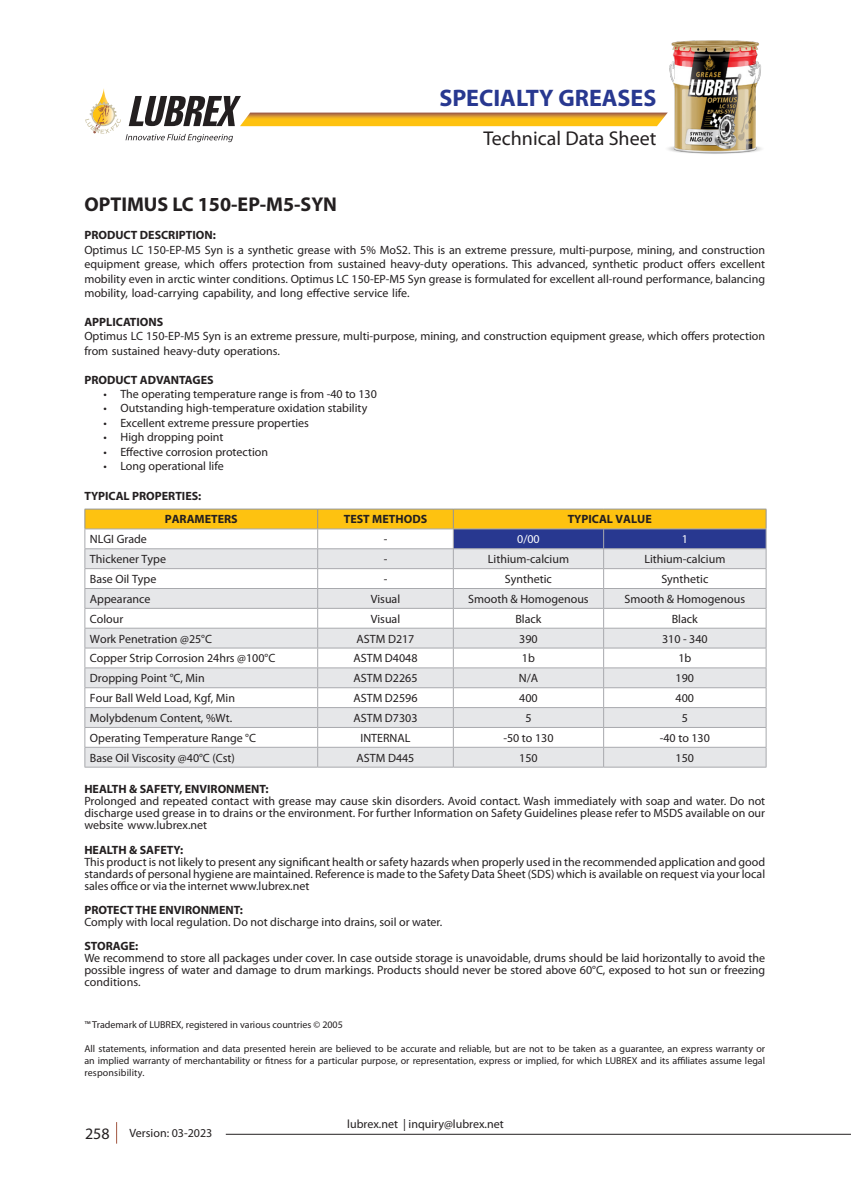
<style>
.page{position:relative;width:851px;height:1191px;background:#fff}
.page>*{position:absolute;margin:0;border:0;box-sizing:border-box;transform-origin:0 0}
.t1{font:700 24px "Myriad Pro";color:#283890}
.t2{font:700 20px "Myriad Pro";color:#231f20}
.t3{font:20px "Myriad Pro";color:#231f20}
.t4{font:16px "Myriad Pro";color:#231f20}
.t5{font:12px/12px "Myriad Pro";color:#231f20;text-align:justify}
.t6{font:700 12px "Myriad Pro";color:#231f20}
.t7{font:12px "Myriad Pro";color:#fff}
.t8{font:10px/12px "Myriad Pro";color:#231f20;text-align:justify}
</style>
<div class="page">
<svg style="left:116px;top:1122px;width:1px;height:21px"></svg>
<hr style="left:226px;top:1134px;width:624px;height:1px;background:#231f20">
<svg style="left:85px;top:88px;width:575px;height:54px"></svg>
<img style="left:660px;top:40px;width:102px;height:114px">
<hr style="left:84px;top:767px;width:233px;height:1px;background:#a8a9ad">
<hr style="left:317px;top:767px;width:136px;height:1px;background:#a8a9ad">
<hr style="left:453px;top:767px;width:150px;height:1px;background:#a8a9ad">
<hr style="left:603px;top:767px;width:163px;height:1px;background:#a8a9ad">
<svg style="left:84px;top:509px;width:682px;height:258px"></svg>
<hr style="left:84px;top:528px;width:233px;height:1px;background:#a8a9ad">
<hr style="left:317px;top:528px;width:136px;height:1px;background:#a8a9ad">
<hr style="left:453px;top:528px;width:150px;height:1px;background:#a8a9ad">
<hr style="left:603px;top:528px;width:163px;height:1px;background:#a8a9ad">
<h1 class="t1" style="left:439px;top:83px;width:218px">SPECIALTY GREASES</h1>
<h2 class="t3" style="left:483px;top:126px;width:174px">Technical Data Sheet</h2>
<p class="t2" style="left:84px;top:191px;width:254px">OPTIMUS LC 150-EP-M5-SYN</p>
<p class="t6" style="left:84px;top:228px;width:133px">PRODUCT DESCRIPTION:</p>
<p class="t5" style="left:84px;top:242px;width:682px;line-height:14.4px">Optimus LC 150-EP-M5 Syn is a synthetic grease with 5% MoS2. This is an extreme pressure, multi-purpose, mining, and construction equipment grease, which offers protection from sustained heavy-duty operations. This advanced, synthetic product offers excellent mobility even in arctic winter conditions. Optimus LC 150-EP-M5 Syn grease is formulated for excellent all-round performance, balancing mobility, load-carrying capability, and long effective service life.</p>
<p class="t6" style="left:84px;top:314px;width:80px">APPLICATIONS</p>
<p class="t5" style="left:84px;top:329px;width:682px;line-height:14.4px">Optimus LC 150-EP-M5 Syn is an extreme pressure, multi-purpose, mining, and construction equipment grease, which offers protection from sustained heavy-duty operations.</p>
<p class="t6" style="left:84px;top:372px;width:131px">PRODUCT ADVANTAGES</p>
<p class="t5" style="left:103px;top:388px;width:275px">• The operating temperature range is from -40 to 130</p>
<p class="t5" style="left:103px;top:402px;width:265px">• Outstanding high-temperature oxidation stability</p>
<p class="t5" style="left:103px;top:416px;width:207px">• Excellent extreme pressure properties</p>
<p class="t5" style="left:103px;top:431px;width:122px">• High dropping point</p>
<p class="t5" style="left:103px;top:445px;width:166px">• Effective corrosion protection</p>
<p class="t5" style="left:103px;top:460px;width:122px">• Long operational life</p>
<p class="t6" style="left:84px;top:488px;width:118px">TYPICAL PROPERTIES:</p>
<p class="t6" style="left:165px;top:511px;width:74px">PARAMETERS</p>
<p class="t6" style="left:344px;top:511px;width:85px">TEST METHODS</p>
<p class="t6" style="left:567px;top:511px;width:86px">TYPICAL VALUE</p>
<p class="t5" style="left:90px;top:533px;width:58px">NLGI Grade</p>
<p class="t5" style="left:383px;top:533px;width:5px">-</p>
<p class="t7" style="left:517px;top:532px;width:24px">0/00</p>
<p class="t7" style="left:681px;top:532px;width:8px">1</p>
<p class="t5" style="left:90px;top:553px;width:78px">Thickener Type</p>
<p class="t5" style="left:383px;top:553px;width:5px">-</p>
<p class="t5" style="left:488px;top:553px;width:83px">Lithium-calcium</p>
<p class="t5" style="left:644px;top:553px;width:83px">Lithium-calcium</p>
<p class="t5" style="left:90px;top:573px;width:68px">Base Oil Type</p>
<p class="t5" style="left:383px;top:573px;width:5px">-</p>
<p class="t5" style="left:505px;top:573px;width:49px">Synthetic</p>
<p class="t5" style="left:661px;top:573px;width:49px">Synthetic</p>
<p class="t5" style="left:90px;top:592px;width:62px">Appearance</p>
<p class="t5" style="left:371px;top:592px;width:31px">Visual</p>
<p class="t5" style="left:468px;top:592px;width:122px">Smooth &amp; Homogenous</p>
<p class="t5" style="left:624px;top:592px;width:122px">Smooth &amp; Homogenous</p>
<p class="t5" style="left:90px;top:612px;width:35px">Colour</p>
<p class="t5" style="left:371px;top:612px;width:31px">Visual</p>
<p class="t5" style="left:515px;top:612px;width:28px">Black</p>
<p class="t5" style="left:671px;top:612px;width:28px">Black</p>
<p class="t5" style="left:90px;top:632px;width:124px">Work Penetration @25°C</p>
<p class="t5" style="left:356px;top:632px;width:59px">ASTM D217</p>
<p class="t5" style="left:519px;top:632px;width:20px">390</p>
<p class="t5" style="left:662px;top:632px;width:47px">310 - 340</p>
<p class="t5" style="left:90px;top:652px;width:187px">Copper Strip Corrosion 24hrs @100°C</p>
<p class="t5" style="left:353px;top:652px;width:66px">ASTM D4048</p>
<p class="t5" style="left:522px;top:652px;width:14px">1b</p>
<p class="t5" style="left:678px;top:652px;width:14px">1b</p>
<p class="t5" style="left:90px;top:672px;width:116px">Dropping Point °C, Min</p>
<p class="t5" style="left:353px;top:672px;width:66px">ASTM D2265</p>
<p class="t5" style="left:518px;top:672px;width:21px">N/A</p>
<p class="t5" style="left:675px;top:672px;width:20px">190</p>
<p class="t5" style="left:90px;top:692px;width:147px">Four Ball Weld Load, Kgf, Min</p>
<p class="t5" style="left:353px;top:692px;width:66px">ASTM D2596</p>
<p class="t5" style="left:519px;top:692px;width:20px">400</p>
<p class="t5" style="left:675px;top:692px;width:20px">400</p>
<p class="t5" style="left:90px;top:712px;width:144px">Molybdenum Content, %Wt.</p>
<p class="t5" style="left:353px;top:712px;width:66px">ASTM D7303</p>
<p class="t5" style="left:525px;top:712px;width:8px">5</p>
<p class="t5" style="left:681px;top:712px;width:8px">5</p>
<p class="t5" style="left:90px;top:731px;width:168px">Operating Temperature Range °C</p>
<p class="t5" style="left:360px;top:731px;width:51px">INTERNAL</p>
<p class="t5" style="left:503px;top:731px;width:52px">-50 to 130</p>
<p class="t5" style="left:659px;top:731px;width:52px">-40 to 130</p>
<p class="t5" style="left:90px;top:751px;width:146px">Base Oil Viscosity @40°C (Cst)</p>
<p class="t5" style="left:356px;top:751px;width:59px">ASTM D445</p>
<p class="t5" style="left:519px;top:751px;width:20px">150</p>
<p class="t5" style="left:675px;top:751px;width:20px">150</p>
<p class="t6" style="left:84px;top:781px;width:186px">HEALTH &amp; SAFETY, ENVIRONMENT:</p>
<p class="t5" style="left:84px;top:795px;width:682px">Prolonged and repeated contact with grease may cause skin disorders. Avoid contact. Wash immediately with soap and water. Do not discharge used grease in to drains or the environment. For further Information on Safety Guidelines please refer to MSDS available on our website www.lubrex.net</p>
<p class="t6" style="left:84px;top:841px;width:100px">HEALTH &amp; SAFETY:</p>
<p class="t5" style="left:84px;top:855px;width:682px">This product is not likely to present any significant health or safety hazards when properly used in the recommended application and good standards of personal hygiene are maintained. Reference is made to the Safety Data Sheet (SDS) which is available on request via your local sales office or via the internet www.lubrex.net</p>
<p class="t6" style="left:84px;top:901px;width:160px">PROTECT THE ENVIRONMENT:</p>
<p class="t5" style="left:84px;top:915px;width:359px">Comply with local regulation. Do not discharge into drains, soil or water.</p>
<p class="t6" style="left:84px;top:937px;width:55px">STORAGE:</p>
<p class="t5" style="left:84px;top:951px;width:682px">We recommend to store all packages under cover. In case outside storage is unavoidable, drums should be laid horizontally to avoid the possible ingress of water and damage to drum markings. Products should never be stored above 60°C, exposed to hot sun or freezing conditions.</p>
<p class="t8" style="left:84px;top:1018px;width:260px">™ Trademark of LUBREX, registered in various countries © 2005</p>
<p class="t8" style="left:84px;top:1042px;width:682px">All statements, information and data presented herein are believed to be accurate and reliable, but are not to be taken as a guarantee, an express warranty or an implied warranty of merchantability or fitness for a particular purpose, or representation, express or implied, for which LUBREX and its affiliates assume legal responsibility.</p>
<h3 class="t4" style="left:85px;top:1123px;width:26px">258</h3>
<p class="t5" style="left:130px;top:1126px;width:84px">Version: 03-2023</p>
<p class="t5" style="left:347px;top:1117px;width:158px">lubrex.net | inquiry@lubrex.net</p>
</div>
